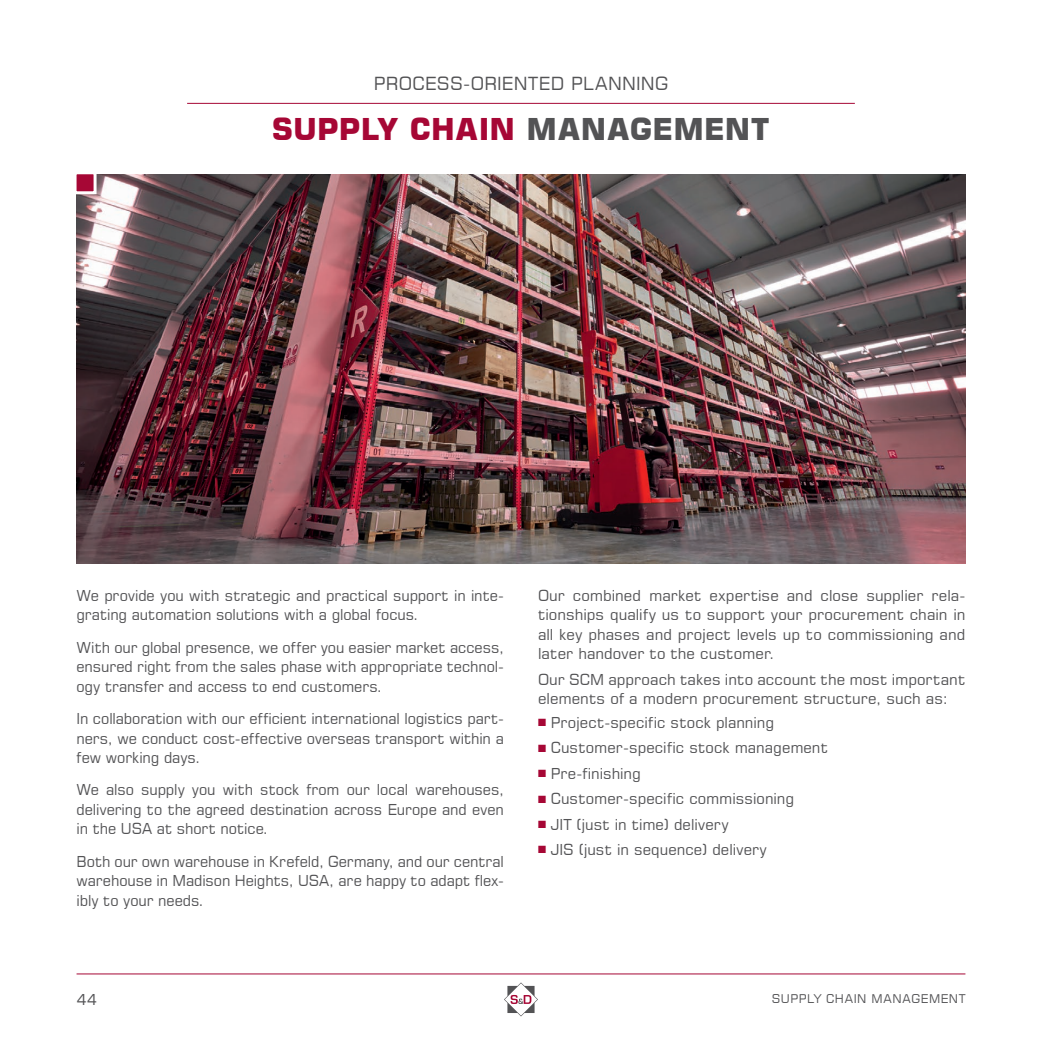
<style>
.page{position:relative;width:1042px;height:1042px;background:#fff}
.page>*{position:absolute;margin:0;border:0;box-sizing:border-box;transform-origin:0 0}
.t1{font:700 30px "Square 721 BT";letter-spacing:.01em;color:#a60735}
.t2{font:18px "Square 721 BT";letter-spacing:.015em;color:#535355}
.Copy{font:15px/19.5px "Square 721 BT";color:#535355;text-align:justify}
.Kapitel_linke_Seite{font:12px "Square 721 BT";letter-spacing:.05em;color:#535355}
.s1{color:#535355}
.s2{color:#a60735}
</style>
<div class="page">
<hr style="left:77px;top:973px;width:888px;height:1px;background:#a60735">
<svg style="left:504px;top:982px;width:34px;height:34px"></svg>
<hr style="left:187px;top:103px;width:668px;height:1px;background:#a60735">
<img style="left:77px;top:174px;width:888px;height:389px">
<svg style="left:76px;top:174px;width:22px;height:22px"></svg>
<p class="t2" style="left:374px;top:72px;width:296px">PROCESS-ORIENTED PLANNING</p>
<p class="t1" style="left:272px;top:111px;width:499px">SUPPLY CHAIN <span class="s1">MANAGEMENT</span></p>
<p class="Copy" style="left:77px;top:585px;width:429px">We provide you with strategic and practical support in inte&shy;grating automation solutions with a global focus.</p>
<p class="Copy" style="left:77px;top:637px;width:429px">With our global presence, we offer you easier market access, ensured right from the sales phase with appropriate technol&shy;ogy transfer and access to end customers.</p>
<p class="Copy" style="left:77px;top:708px;width:429px">In collaboration with our efficient international logistics part&shy;ners, we conduct cost-effective overseas transport within a few working days.</p>
<p class="Copy" style="left:77px;top:780px;width:429px">We also supply you with stock from our local warehouses, delivering to the agreed destination across Europe and even in the USA at short notice.</p>
<p class="Copy" style="left:77px;top:851px;width:429px">Both our own warehouse in Krefeld, Germany, and our central warehouse in Madison Heights, USA, are happy to adapt flex&shy;ibly to your needs.</p>
<p class="Copy" style="left:538px;top:585px;width:429px">Our combined market expertise and close supplier rela&shy;tionships qualify us to support your procurement chain in all key phases and project levels up to commissioning and later handover to the customer.</p>
<p class="Copy" style="left:538px;top:669px;width:429px">Our SCM approach takes into account the most important elements of a modern procurement structure, such as:</p>
<p class="Copy" style="left:538px;top:712px;width:238px"><span class="s2">■</span> Project-specific stock planning</p>
<p class="Copy" style="left:538px;top:738px;width:291px"><span class="s2">■</span> Customer-specific stock management</p>
<p class="Copy" style="left:538px;top:763px;width:104px"><span class="s2">■</span> Pre-finishing</p>
<p class="Copy" style="left:538px;top:788px;width:258px"><span class="s2">■</span> Customer-specific commissioning</p>
<p class="Copy" style="left:538px;top:814px;width:192px"><span class="s2">■</span> JIT (just in time) delivery</p>
<p class="Copy" style="left:538px;top:839px;width:230px"><span class="s2">■</span> JIS (just in sequence) delivery</p>
<p class="Copy" style="left:77px;top:990px;width:22px">44</p>
<p class="Kapitel_linke_Seite" style="left:772px;top:991px;width:195px">SUPPLY CHAIN MANAGEMENT</p>
</div>
